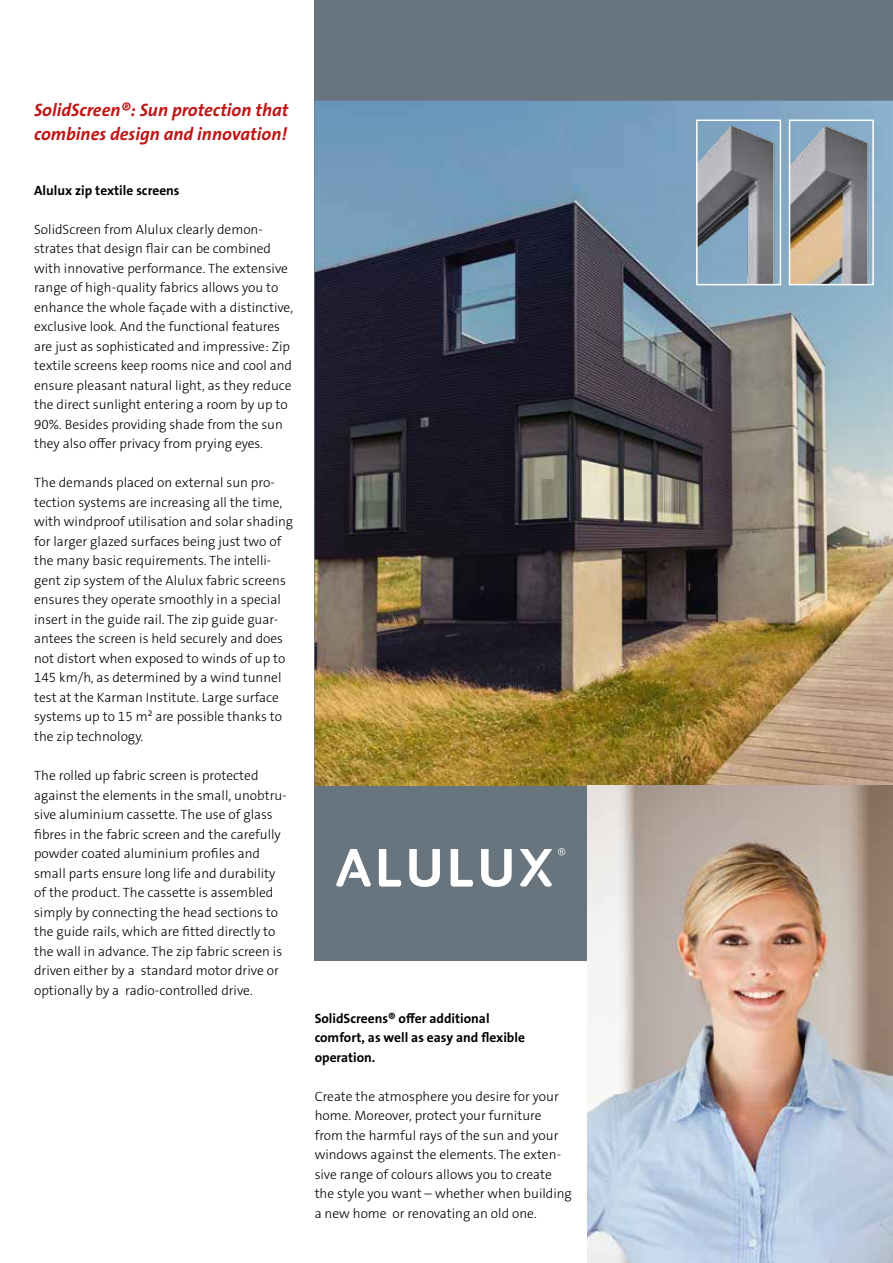
<style>
.page{position:relative;width:893px;height:1263px;background:#fff}
.page>*{position:absolute;margin:0;border:0;box-sizing:border-box;transform-origin:0 0}
.t1{font:italic 700 18px/24px "The Sans Os F";color:#bf1515}
.t2{font:300 13.5px/19.5px "The Sans Os F";color:#000}
.t3{font:700 13.5px/19.5px "The Sans Os F";color:#000}
</style>
<div class="page">
<div style="left:315px;top:0;width:578px;height:795px;background:#68757e"></div>
<img style="left:315px;top:101px;width:578px;height:685px">
<div style="left:315px;top:787px;width:578px;height:174px;background:#68757e"></div>
<img style="left:587px;top:786px;width:306px;height:477px">
<svg style="left:481px;top:849px;width:31px;height:38px"></svg>
<svg style="left:379px;top:849px;width:22px;height:37px"></svg>
<svg style="left:409px;top:849px;width:31px;height:38px"></svg>
<svg style="left:336px;top:849px;width:35px;height:37px"></svg>
<svg style="left:520px;top:849px;width:32px;height:37px"></svg>
<svg style="left:451px;top:849px;width:22px;height:37px"></svg>
<svg style="left:558px;top:848px;width:7px;height:7px"></svg>
<img style="left:699px;top:123px;width:79px;height:159px">
<div style="left:696px;top:120px;width:85px;height:165px;border:2px solid #fff"></div>
<img style="left:792px;top:123px;width:79px;height:159px">
<div style="left:789px;top:120px;width:85px;height:165px;border:2px solid #fff"></div>
<h1 class="t1" style="left:34px;top:98px;width:256px">SolidScreen®: Sun protection that combines design and innovation!</h1>
<p class="t3" style="left:34px;top:181px;width:147px">Alulux zip textile screens</p>
<p class="t2" style="left:34px;top:220px;width:261px">SolidScreen from Alulux clearly demon&shy;strates that design flair can be combined with innovative performance. The extensive range of high-quality fabrics allows you to enhance the whole façade with a distinctive, exclusive look. And the functional features are just as sophisticated and impressive: Zip textile screens keep rooms nice and cool and ensure pleasant natural light, as they reduce the direct sunlight entering a room by up to 90%. Besides providing shade from the sun they also offer privacy from prying eyes.</p>
<p class="t2" style="left:34px;top:473px;width:261px">The demands placed on external sun pro&shy;tection systems are increasing all the time, with windproof utilisation and solar shading for larger glazed surfaces being just two of the many basic requirements. The intelli&shy;gent zip system of the Alulux fabric screens ensures they operate smoothly in a special insert in the guide rail. The zip guide guar&shy;antees the screen is held securely and does not distort when exposed to winds of up to 145 km/h, as determined by a wind tunnel test at the Karman Institute. Large surface systems up to 15 m² are possible thanks to the zip technology.</p>
<p class="t2" style="left:34px;top:766px;width:254px">The rolled up fabric screen is protected against the elements in the small, unobtru&shy;sive aluminium cassette. The use of glass fibres in the fabric screen and the carefully powder coated aluminium profiles and small parts ensure long life and durability of the product. The cassette is assembled simply by connecting the head sections to the guide rails, which are fitted directly to the wall in advance. The zip fabric screen is driven either by a standard motor drive or optionally by a radio-controlled drive.</p>
<p class="t3" style="left:315px;top:1009px;width:212px">SolidScreens® offer additional comfort, as well as easy and flexible operation.</p>
<p class="t2" style="left:315px;top:1087px;width:259px">Create the atmosphere you desire for your home. Moreover, protect your furniture from the harmful rays of the sun and your windows against the elements. The exten&shy;sive range of colours allows you to create the style you want – whether when building a new home or renovating an old one.</p>
</div>
